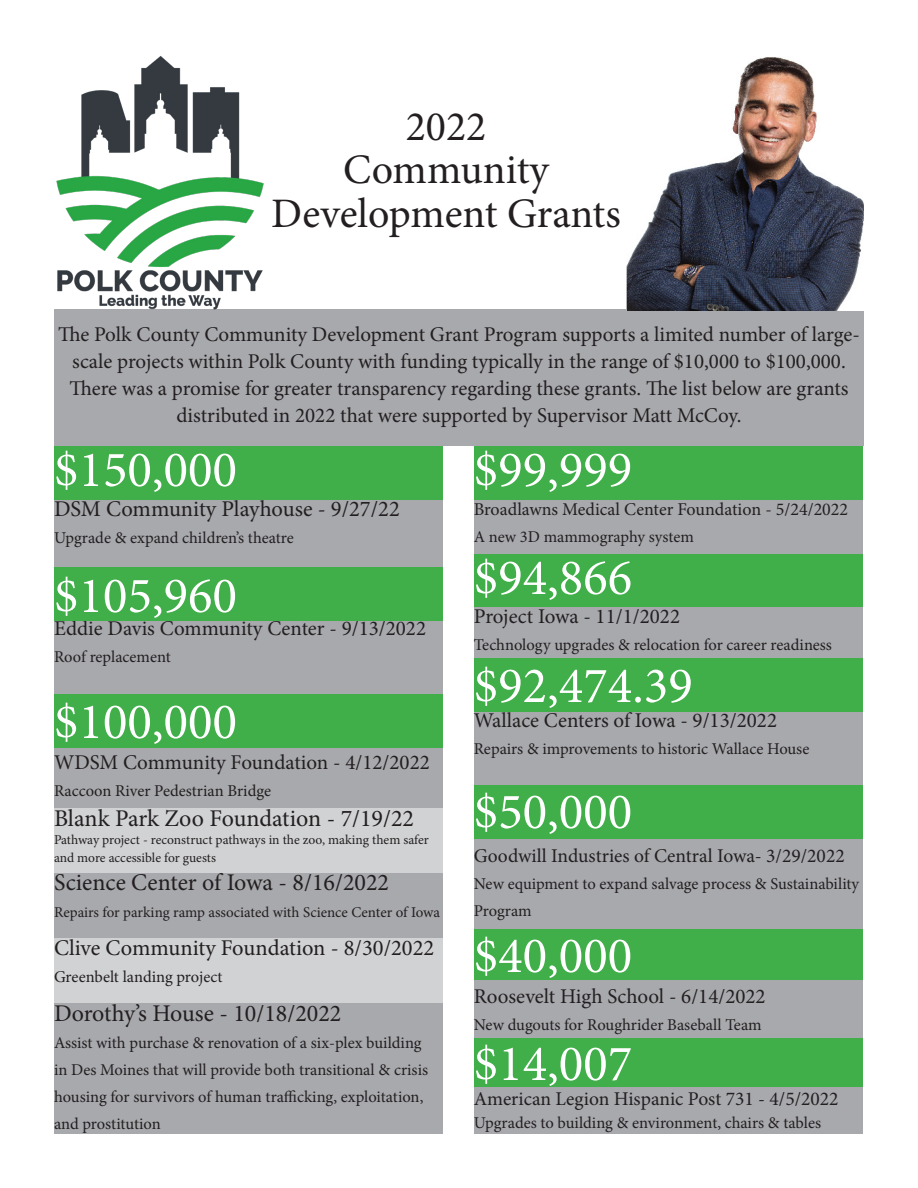
<style>
.page{position:relative;width:918px;height:1188px;background:#fff}
.page>*{position:absolute;margin:0;border:0;box-sizing:border-box;transform-origin:0 0}
.t1{font:51px "Minion Pro";color:#fff}
.t2{font:42px "Minion Pro";color:#231f20}
.t3{font:24px "Minion Pro";color:#231f20}
.t4{font:22.5px "Minion Pro";color:#231f20}
.t5{font:21px/27px "Minion Pro";color:#231f20;text-align:center}
.t6{font:19.5px "Minion Pro";color:#231f20}
.t7{font:18px "Minion Pro";color:#231f20}
.t8{font:16.5px/27px "Minion Pro";color:#231f20}
.t9{font:15px "Minion Pro";color:#231f20}
.t10{font:13.5px/18px "Minion Pro";color:#231f20}
</style>
<div class="page">
<div style="left:54px;top:309px;width:810px;height:137px;background:#a8a9ad"></div>
<div style="left:54px;top:499px;width:389px;height:68px;background:#a8a9ad"></div>
<div style="left:54px;top:446px;width:389px;height:54px;background:#40ae49"></div>
<img style="left:56px;top:56px;width:208px;height:254px">
<img style="left:626px;top:57px;width:238px;height:253px">
<div style="left:54px;top:746px;width:389px;height:66px;background:#a8a9ad"></div>
<div style="left:54px;top:694px;width:389px;height:54px;background:#40ae49"></div>
<div style="left:54px;top:808px;width:389px;height:66px;background:#d1d2d4"></div>
<div style="left:54px;top:873px;width:389px;height:66px;background:#a8a9ad"></div>
<div style="left:54px;top:938px;width:389px;height:66px;background:#d1d2d4"></div>
<div style="left:54px;top:1004px;width:389px;height:130px;background:#a8a9ad"></div>
<div style="left:54px;top:620px;width:389px;height:74px;background:#a8a9ad"></div>
<div style="left:54px;top:567px;width:389px;height:54px;background:#40ae49"></div>
<div style="left:474px;top:446px;width:388px;height:54px;background:#40ae49"></div>
<div style="left:474px;top:500px;width:388px;height:54px;background:#a8a9ad"></div>
<div style="left:474px;top:658px;width:388px;height:54px;background:#40ae49"></div>
<div style="left:474px;top:712px;width:388px;height:80px;background:#a8a9ad"></div>
<div style="left:474px;top:785px;width:388px;height:54px;background:#40ae49"></div>
<div style="left:474px;top:839px;width:388px;height:100px;background:#a8a9ad"></div>
<div style="left:474px;top:929px;width:388px;height:54px;background:#40ae49"></div>
<div style="left:474px;top:980px;width:388px;height:61px;background:#a8a9ad"></div>
<div style="left:474px;top:1038px;width:388px;height:54px;background:#40ae49"></div>
<div style="left:474px;top:1088px;width:388px;height:46px;background:#a8a9ad"></div>
<div style="left:474px;top:554px;width:388px;height:54px;background:#40ae49"></div>
<div style="left:474px;top:608px;width:388px;height:50px;background:#a8a9ad"></div>
<p class="t2" style="left:406px;top:98px;width:82px">2022</p>
<p class="t2" style="left:343px;top:142px;width:207px">Community</p>
<p class="t2" style="left:271px;top:185px;width:351px">Development Grants</p>
<p class="t5" style="left:58px;top:321px;width:803px">The Polk County Community Development Grant Program supports a limited number of large&shy;scale projects within Polk County with funding typically in the range of $10,000 to $100,000.<br>There was a promise for greater transparency regarding these grants. The list below are grants distributed in 2022 that were supported by Supervisor Matt McCoy.</p>
<p class="t1" style="left:54px;top:436px;width:184px">$150,000</p>
<p class="t4" style="left:54px;top:493px;width:347px">DSM Community Playhouse - 9/27/22</p>
<p class="t8" style="left:54px;top:524px;width:241px">Upgrade &amp; expand children’s theatre</p>
<p class="t1" style="left:54px;top:562px;width:184px">$105,960</p>
<p class="t5" style="left:54px;top:615px;width:374px">Eddie Davis Community Center - 9/13/2022</p>
<p class="t8" style="left:54px;top:644px;width:118px">Roof replacement</p>
<p class="t1" style="left:54px;top:688px;width:184px">$100,000</p>
<p class="t5" style="left:54px;top:748px;width:377px">WDSM Community Foundation - 4/12/2022</p>
<p class="t8" style="left:54px;top:777px;width:219px">Raccoon River Pedestrian Bridge</p>
<p class="t3" style="left:54px;top:802px;width:362px">Blank Park Zoo Foundation - 7/19/22</p>
<p class="t10" style="left:54px;top:831px;width:376px">Pathway project - reconstruct pathways in the zoo, making them safer and more accessible for guests</p>
<p class="t3" style="left:54px;top:867px;width:337px">Science Center of Iowa - 8/16/2022</p>
<p class="t9" style="left:54px;top:902px;width:388px">Repairs for parking ramp associated with Science Center of Iowa</p>
<p class="t4" style="left:54px;top:933px;width:382px">Clive Community Foundation - 8/30/2022</p>
<p class="t8" style="left:54px;top:964px;width:170px">Greenbelt landing project</p>
<p class="t3" style="left:54px;top:997px;width:289px">Dorothy’s House - 10/18/2022</p>
<p class="t8" style="left:54px;top:1029px;width:376px">Assist with purchase &amp; renovation of a six-plex building in Des Moines that will provide both transitional &amp; crisis housing for survivors of human trafficking, exploitation, and prostitution</p>
<p class="t1" style="left:474px;top:436px;width:160px">$99,999</p>
<p class="t7" style="left:474px;top:497px;width:376px">Broadlawns Medical Center Foundation - 5/24/2022</p>
<p class="t8" style="left:474px;top:523px;width:222px">A new 3D mammography system</p>
<p class="t1" style="left:474px;top:544px;width:160px">$94,866</p>
<p class="t5" style="left:474px;top:603px;width:208px">Project Iowa - 11/1/2022</p>
<p class="t8" style="left:474px;top:631px;width:360px">Technology upgrades &amp; relocation for career readiness</p>
<p class="t1" style="left:474px;top:652px;width:221px">$92,474.39</p>
<p class="t5" style="left:474px;top:707px;width:305px">Wallace Centers of Iowa - 9/13/2022</p>
<p class="t8" style="left:474px;top:736px;width:337px">Repairs &amp; improvements to historic Wallace House</p>
<p class="t1" style="left:474px;top:778px;width:160px">$50,000</p>
<p class="t6" style="left:474px;top:843px;width:373px">Goodwill Industries of Central Iowa- 3/29/2022</p>
<p class="t8" style="left:474px;top:871px;width:387px">New equipment to expand salvage process &amp; Sustainability<br>Program</p>
<p class="t1" style="left:474px;top:922px;width:160px">$40,000</p>
<p class="t5" style="left:474px;top:983px;width:294px">Roosevelt High School - 6/14/2022</p>
<p class="t8" style="left:474px;top:1011px;width:289px">New dugouts for Roughrider Baseball Team</p>
<p class="t1" style="left:474px;top:1030px;width:160px">$14,007</p>
<p class="t6" style="left:474px;top:1086px;width:366px">American Legion Hispanic Post 731 - 4/5/2022</p>
<p class="t8" style="left:474px;top:1109px;width:349px">Upgrades to building &amp; environment, chairs &amp; tables</p>
</div>
